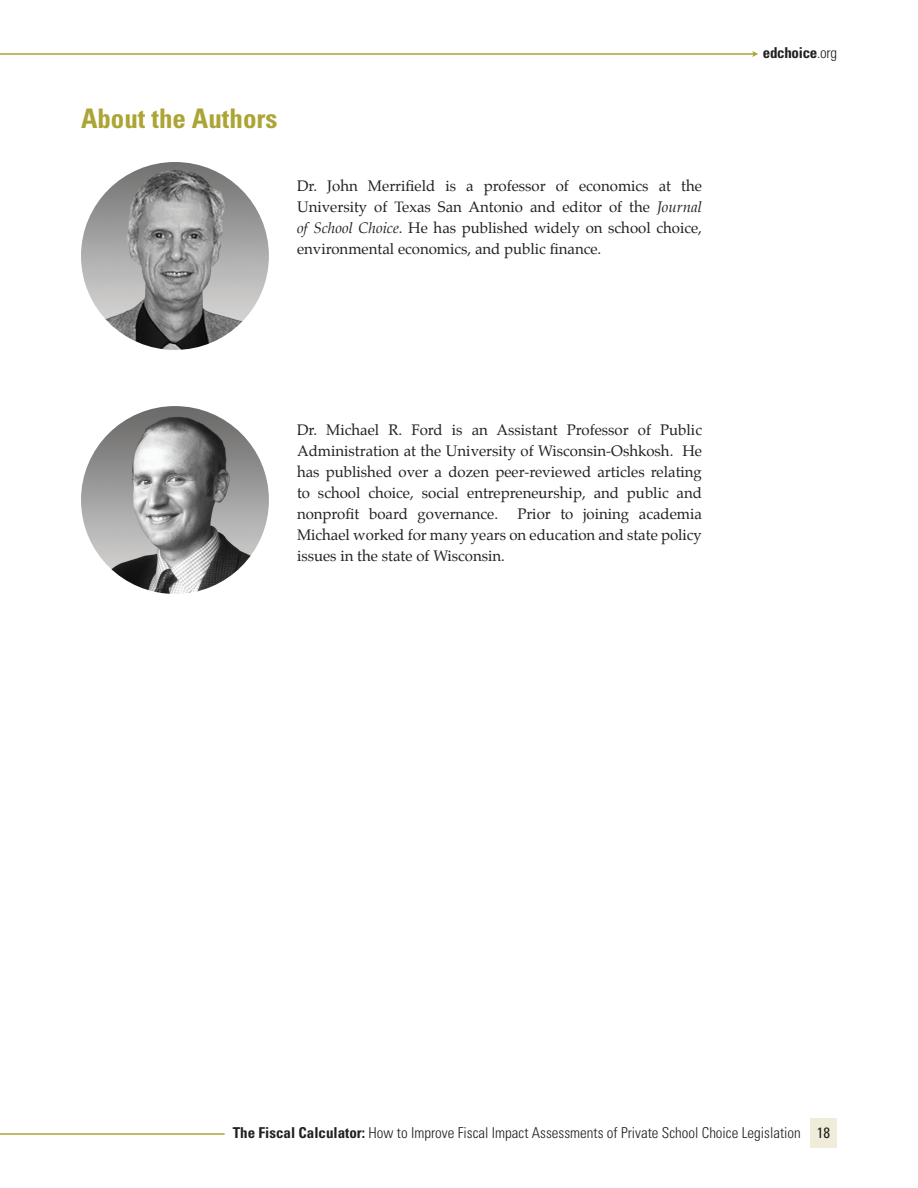
<style>
.page{position:relative;width:918px;height:1188px;background:#fff}
.page>*{position:absolute;margin:0;border:0;box-sizing:border-box;transform-origin:0 0}
.t1{font:700 condensed 27px "Univers LT Std";color:#aca535}
.t2{font:15px/21px "Palatino";color:#231f20;text-align:justify}
.t3{font:300 condensed 15px "Univers LT Std";color:#231f20}
.t4{font:700 condensed 15px "Univers LT Std";letter-spacing:-.02em;color:#231f20}
.s1{font-style:italic}
.s2{font-weight:300}
.s3{font-weight:700}
.s4{font-weight:400}
</style>
<div class="page">
<div style="left:810px;top:1119px;width:27px;height:29px;background:#efedd9"></div>
<hr style="left:0;top:1133px;width:225px;height:2px;background:#aca535">
<hr style="left:0;top:53px;width:755px;height:2px;background:#aca535">
<svg style="left:752px;top:51px;width:6px;height:6px"></svg>
<img style="left:81px;top:162px;width:188px;height:188px;border-radius:94px">
<img style="left:81px;top:406px;width:188px;height:188px;border-radius:94px">
<h1 class="t1" style="left:81px;top:101px;width:198px">About the Authors</h1>
<p class="t2" style="left:297px;top:175px;width:407px">Dr. John Merrifield is a professor of economics at the University of Texas San Antonio and editor of the <span class="s1">Journal of School Choice</span>. He has published widely on school choice, environmental economics, and public finance.</p>
<p class="t4" style="left:763px;top:43px;width:76px">edchoice<span class="s2">.org</span></p>
<p class="t2" style="left:297px;top:419px;width:407px">Dr. Michael R. Ford is an Assistant Professor of Public Administration at the University of Wisconsin-Oshkosh. He has published over a dozen peer-reviewed articles relating to school choice, social entrepreneurship, and public and nonprofit board governance.</p>
<p class="t2" style="left:297px;top:503px;width:407px;text-indent:220px">Prior to joining academia Michael worked for many years on education and state policy issues in the state of Wisconsin.</p>
<p class="t3" style="left:233px;top:1124px;width:599px"><span class="s3">The Fiscal Calculator:</span> How to Improve Fiscal Impact Assessments of Private School Choice Legislation <span class="s4">18</span></p>
</div>
